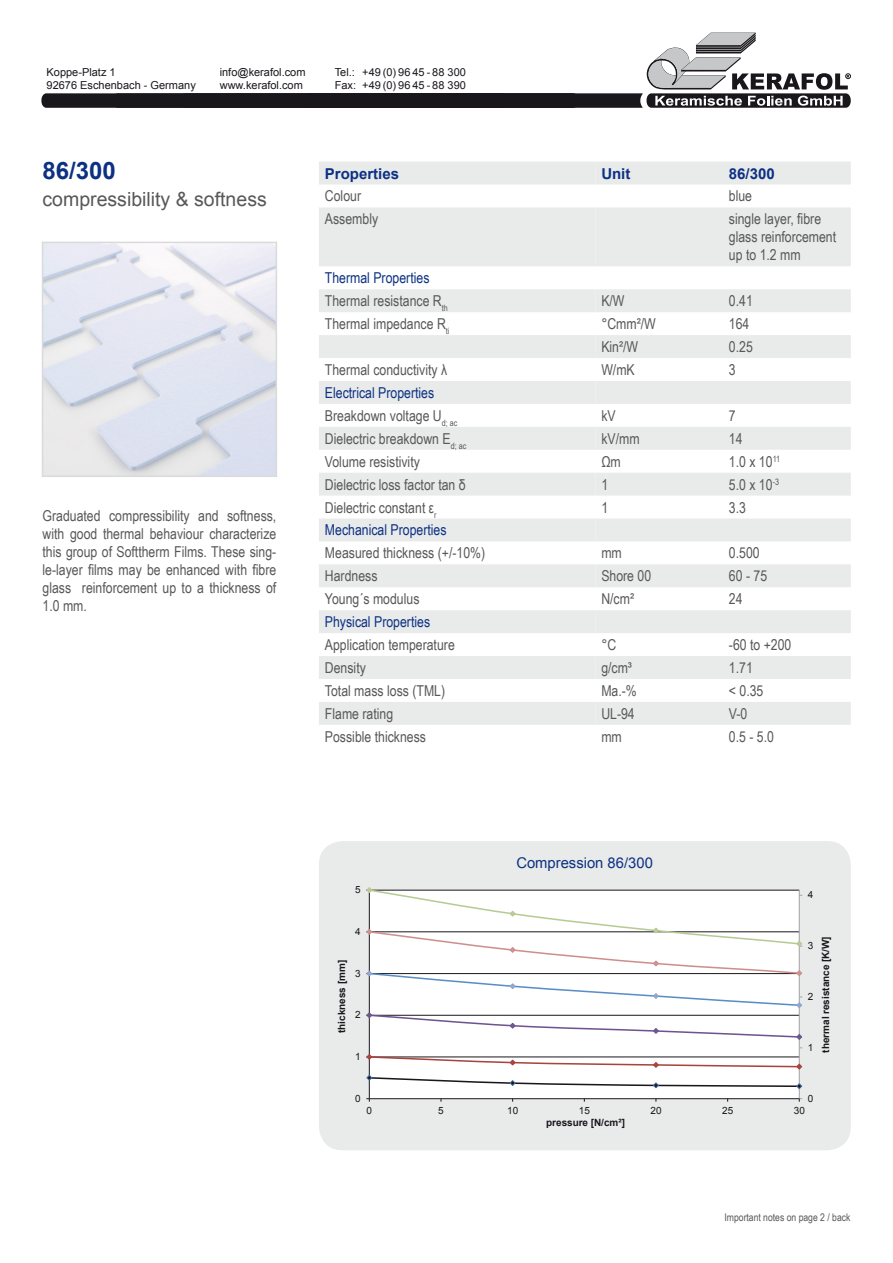
<style>
.page{position:relative;width:893px;height:1263px;background:#fff}
.page>*{position:absolute;margin:0;border:0;box-sizing:border-box;transform-origin:0 0}
.t1{font:700 24px "Arial";color:#0c3183}
.t2{font:19.5px "Arial";color:#58585a}
.t3{font:15px/23px "Arial Narrow";color:#58585a}
.t4{font:700 15px "Arial";color:#0c3183}
.t5{font:15px "Arial Narrow";color:#0c3183}
.t6{font:14.85px "Arial";color:#0c3183}
.t7{font:10.95px/13.2px "Arial";color:#1a171c}
.t8{font:10.5px "Arial Narrow";color:#58585a}
.t9{font:700 9.9px "Arial";color:#1a171c}
.t10{font:9.9px "Arial";color:#1a171c}
.s1{color:#0c3183}
</style>
<div class="page">
<svg style="left:41px;top:33px;width:810px;height:75px"></svg>
<div style="left:319px;top:841px;width:532px;height:309px;background:#e9eaea;border-radius:24px"></div>
<div style="left:369px;top:890px;width:431px;height:37px;background:#fff"></div>
<svg style="left:366px;top:887px;width:6px;height:6px"></svg>
<svg style="left:509px;top:910px;width:7px;height:7px"></svg>
<svg style="left:366px;top:927px;width:436px;height:175px;background:#f1eff0"></svg>
<img style="left:45px;top:245px;width:229px;height:229px">
<div style="left:42px;top:242px;width:235px;height:235px;border:2px solid #d9dadb"></div>
<svg style="left:595px;top:162px;width:256px;height:563px;fill:#e9eaea"></svg>
<svg style="left:319px;top:162px;width:276px;height:563px;fill:#e9eaea"></svg>
<p class="t7" style="left:220px;top:66px;width:87px">info@kerafol.com www.kerafol.com</p>
<p class="t7" style="left:362px;top:66px;width:105px">+49 (0) 96 45 - 88 300 +49 (0) 96 45 - 88 390</p>
<p class="t7" style="left:47px;top:66px;width:151px">Koppe-Platz 1<br>92676 Eschenbach - Germany</p>
<p class="t7" style="left:335px;top:66px;width:23px">Tel.:<br>Fax:</p>
<h1 class="t1" style="left:43px;top:155px;width:75px">86/300</h1>
<h2 class="t2" style="left:43px;top:186px;width:226px">compressibility &amp; softness</h2>
<p class="t3" style="left:43px;top:506px;width:235px;line-height:18px;text-align:justify">Graduated compressibility and softness, with good thermal behaviour characterize this group of Softtherm Films. These sing&shy;le-layer films may be enhanced with fibre glass reinforcement up to a thickness of 1.0 mm.</p>
<p class="t4" style="left:325px;top:163px;width:76px">Properties</p>
<p class="t3" style="left:325px;top:184px;width:55px">Colour<br>Assembly</p>
<p class="t3" style="left:325px;top:266px;width:126px"><span class="s1">Thermal Properties<br></span>Thermal resistance R<sub>th<br></sub>Thermal impedance R<sub>ti</sub></p>
<p class="t3" style="left:325px;top:358px;width:124px">Thermal conductivity λ</p>
<p class="t3" style="left:325px;top:381px;width:143px"><span class="s1">Electrical Properties<br></span>Breakdown voltage U<sub>d;</sub> <sub>ac<br></sub>Dielectric breakdown E<sub>d;</sub> <sub>ac<br></sub>Volume resistivity<br>Dielectric loss factor tan δ<br>Dielectric constant ε<sub>r<br></sub><span class="s1">Mechanical Properties</span></p>
<p class="t3" style="left:325px;top:541px;width:162px">Measured thickness (+/-10%)<br>Hardness<br>Young´s modulus</p>
<p class="t5" style="left:325px;top:611px;width:107px">Physical Properties</p>
<p class="t3" style="left:325px;top:633px;width:131px">Application temperature<br>Density<br>Total mass loss (TML)<br>Flame rating<br>Possible thickness</p>
<p class="t4" style="left:601px;top:163px;width:31px">Unit</p>
<p class="t4" style="left:729px;top:163px;width:47px">86/300</p>
<p class="t3" style="left:729px;top:184px;width:94px">blue<br>single layer, fibre</p>
<p class="t3" style="left:729px;top:227px;width:109px;line-height:18px">glass reinforcement up to 1.2 mm</p>
<p class="t3" style="left:601px;top:289px;width:25px">K/W</p>
<p class="t3" style="left:729px;top:289px;width:25px">0.41</p>
<p class="t3" style="left:601px;top:312px;width:56px">°Cmm²/W</p>
<p class="t3" style="left:729px;top:312px;width:22px">164</p>
<p class="t3" style="left:601px;top:335px;width:38px">Kin²/W</p>
<p class="t3" style="left:729px;top:335px;width:25px">0.25</p>
<p class="t3" style="left:601px;top:358px;width:35px">W/mK</p>
<p class="t3" style="left:729px;top:358px;width:8px">3</p>
<p class="t3" style="left:601px;top:403px;width:16px">kV</p>
<p class="t3" style="left:729px;top:403px;width:8px">7</p>
<p class="t3" style="left:601px;top:426px;width:40px">kV/mm</p>
<p class="t3" style="left:729px;top:426px;width:15px">14</p>
<p class="t3" style="left:601px;top:449px;width:21px">Ωm</p>
<p class="t3" style="left:729px;top:449px;width:53px">1.0 x 10<sup>11</sup></p>
<p class="t3" style="left:601px;top:472px;width:8px">1</p>
<p class="t3" style="left:729px;top:472px;width:52px">5.0 x 10<sup>-3</sup></p>
<p class="t3" style="left:601px;top:495px;width:8px">1</p>
<p class="t3" style="left:729px;top:495px;width:19px">3.3</p>
<p class="t3" style="left:601px;top:541px;width:22px">mm</p>
<p class="t3" style="left:729px;top:541px;width:32px">0.500</p>
<p class="t3" style="left:601px;top:564px;width:51px">Shore 00</p>
<p class="t3" style="left:729px;top:564px;width:40px">60 - 75</p>
<p class="t3" style="left:601px;top:587px;width:34px">N/cm²</p>
<p class="t3" style="left:729px;top:587px;width:15px">24</p>
<p class="t3" style="left:601px;top:633px;width:16px">°C</p>
<p class="t3" style="left:729px;top:633px;width:64px">-60 to +200</p>
<p class="t3" style="left:601px;top:656px;width:32px">g/cm³</p>
<p class="t3" style="left:729px;top:656px;width:25px">1.71</p>
<p class="t3" style="left:601px;top:679px;width:37px">Ma.-%</p>
<p class="t3" style="left:729px;top:679px;width:36px">&lt; 0.35</p>
<p class="t3" style="left:601px;top:701px;width:35px">UL-94</p>
<p class="t3" style="left:729px;top:701px;width:20px">V-0</p>
<p class="t3" style="left:601px;top:724px;width:22px">mm</p>
<p class="t3" style="left:729px;top:724px;width:47px">0.5 - 5.0</p>
<p class="t10" style="left:355px;top:883px;width:7px">5</p>
<p class="t10" style="left:355px;top:925px;width:7px">4</p>
<p class="t9" style="left:335px;top:1033px;width:74px;rotate:-90deg">thickness [mm]</p>
<p class="t10" style="left:355px;top:967px;width:7px">3</p>
<p class="t10" style="left:355px;top:1008px;width:7px">2</p>
<p class="t10" style="left:355px;top:1050px;width:7px">1</p>
<p class="t10" style="left:355px;top:1092px;width:7px">0</p>
<p class="t6" style="left:516px;top:853px;width:138px">Compression 86/300</p>
<p class="t10" style="left:808px;top:888px;width:7px">4</p>
<p class="t10" style="left:808px;top:939px;width:7px">3</p>
<p class="t10" style="left:808px;top:990px;width:7px">2</p>
<p class="t10" style="left:808px;top:1041px;width:7px">1</p>
<p class="t9" style="left:819px;top:1052px;width:118px;rotate:-90deg">thermal resistance [K/W]</p>
<p class="t10" style="left:808px;top:1092px;width:7px">0</p>
<p class="t10" style="left:367px;top:1104px;width:7px">0</p>
<p class="t10" style="left:438px;top:1104px;width:7px">5</p>
<p class="t10" style="left:507px;top:1104px;width:13px">10</p>
<p class="t10" style="left:579px;top:1104px;width:13px">15</p>
<p class="t10" style="left:650px;top:1104px;width:13px">20</p>
<p class="t10" style="left:722px;top:1104px;width:13px">25</p>
<p class="t10" style="left:794px;top:1104px;width:13px">30</p>
<p class="t9" style="left:546px;top:1116px;width:80px">pressure [N/cm²]</p>
<p class="t8" style="left:724px;top:1209px;width:127px">Important notes on page 2 / back</p>
</div>
